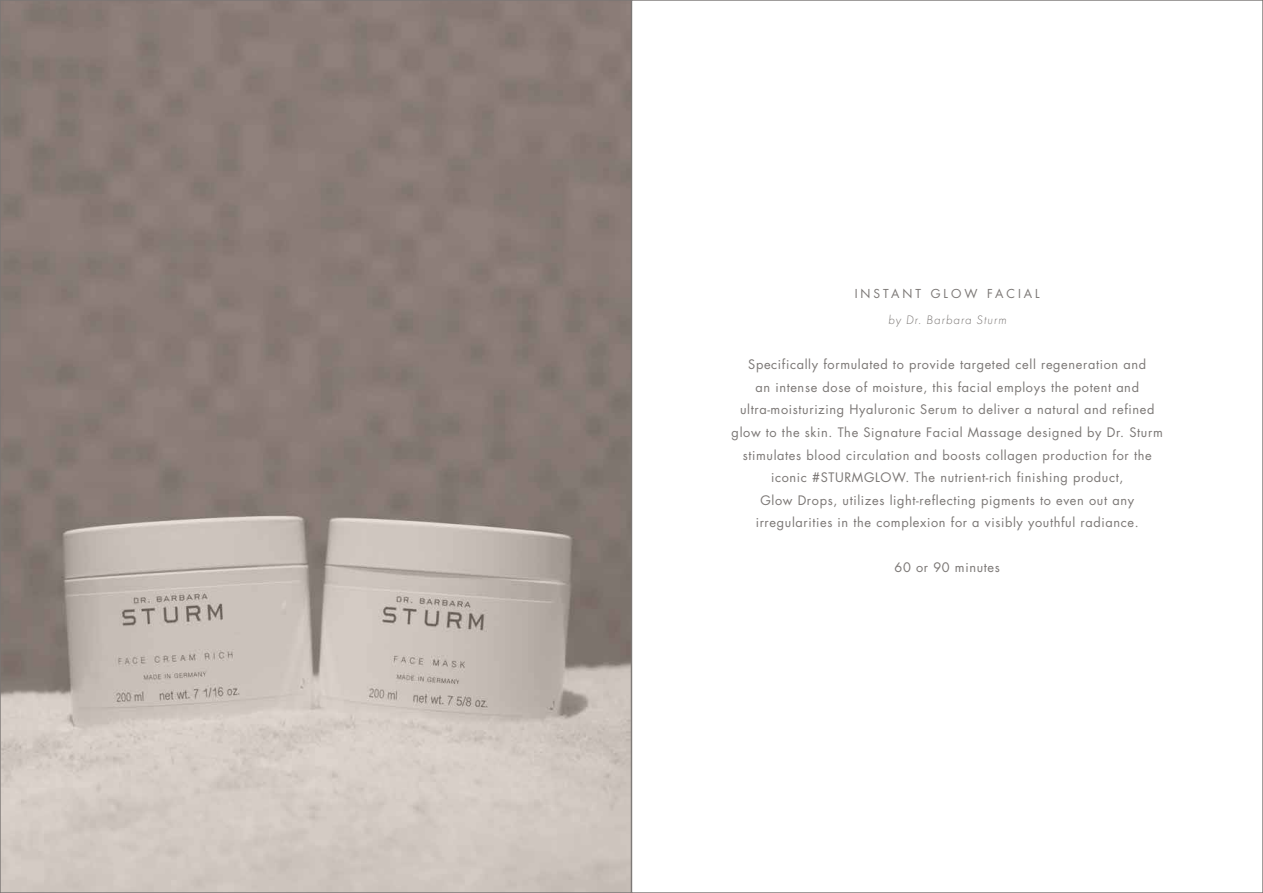
<style>
.page{position:relative;width:1263px;height:893px;background:#fff}
.page>*{position:absolute;margin:0;border:0;box-sizing:border-box;transform-origin:0 0}
.t1{font:12.75px/22.5px "Futura";letter-spacing:.05em;color:#7b7775;text-align:center}
.t2{font:italic 300 12.75px "Futura PT";letter-spacing:.075em;color:#7b7775}
.t3{font:12px "Futura";letter-spacing:.25em;color:#7b7775}
</style>
<div class="page">
<img style="left:2px;top:2px;width:627px;height:889px">
<p class="t3" style="left:855px;top:285px;width:186px">INSTANT GLOW FACIAL</p>
<p class="t2" style="left:888px;top:312px;width:120px">by Dr. Barbara Sturm</p>
<p class="t1" style="left:732px;top:353px;width:433px">Specifically formulated to provide targeted cell regeneration and<br>an intense dose of moisture, this facial employs the potent and ultra-moisturizing Hyaluronic Serum to deliver a natural and refined glow to the skin. The Signature Facial Massage designed by Dr. Sturm stimulates blood circulation and boosts collagen production for the iconic #STURMGLOW. The nutrient-rich finishing product,<br>Glow Drops, utilizes light-reflecting pigments to even out any irregularities in the complexion for a visibly youthful radiance.</p>
<p class="t1" style="left:894px;top:556px;width:107px">60 or 90 minutes</p>
</div>
